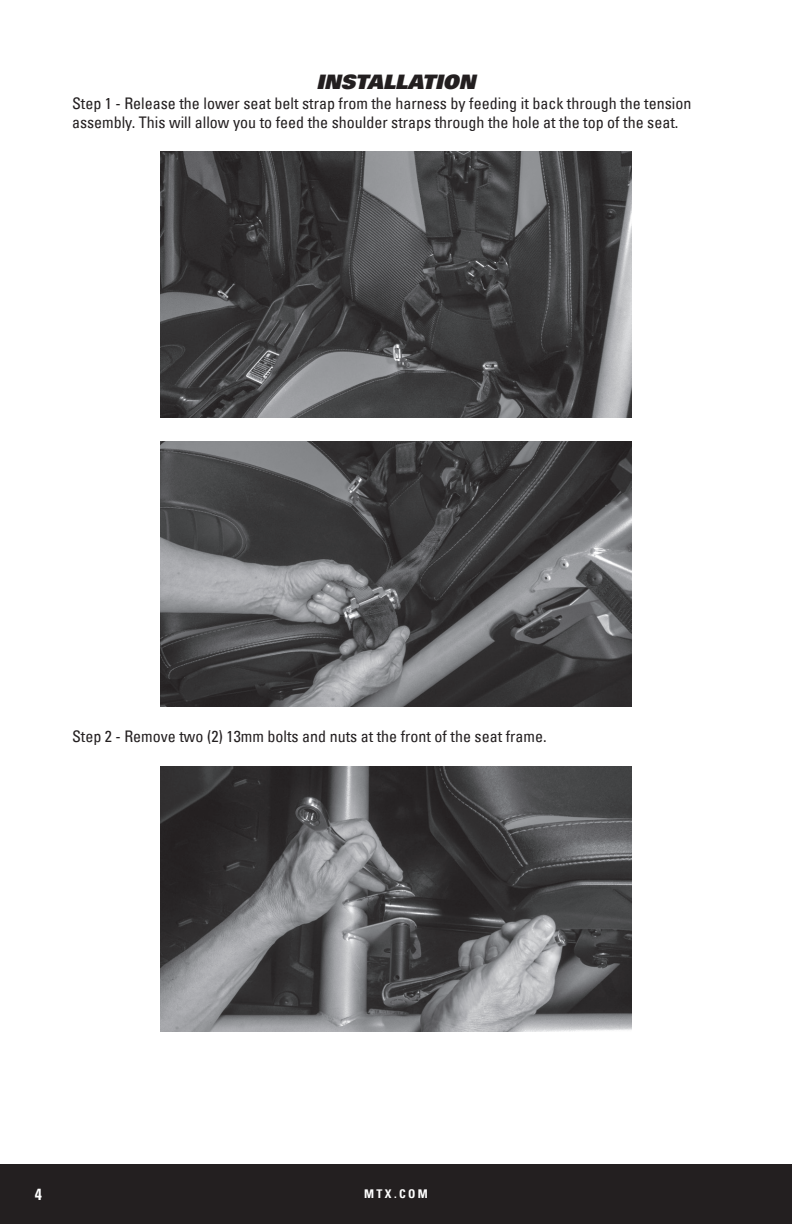
<style>
.page{position:relative;width:792px;height:1224px;background:#fff}
.page>*{position:absolute;margin:0;border:0;box-sizing:border-box;transform-origin:0 0}
.t1{font:italic 900 20px "Univers LT";color:#231f20}
.t2{font:condensed 16px/19.2px "Univers LT";color:#231f20}
.t3{font:700 condensed 16px "Univers LT";color:#fff}
.t4{font:700 condensed 12px "Univers LT";letter-spacing:.2em;color:#fff}
</style>
<div class="page">
<div style="left:0;top:1165px;width:792px;height:59px;background:#231f20"></div>
<img style="left:160px;top:152px;width:472px;height:265px">
<img style="left:160px;top:441px;width:472px;height:265px">
<img style="left:160px;top:767px;width:472px;height:265px">
<p class="t1" style="left:316px;top:69px;width:161px">INSTALLATION</p>
<p class="t2" style="left:72px;top:93px;width:621px">Step 1 - Release the lower seat belt strap from the harness by feeding it back through the tension assembly. This will allow you to feed the shoulder straps through the hole at the top of the seat.</p>
<p class="t2" style="left:72px;top:727px;width:476px">Step 2 - Remove two (2) 13mm bolts and nuts at the front of the seat frame.</p>
<p class="t3" style="left:35px;top:1184px;width:9px">4</p>
<p class="t4" style="left:364px;top:1187px;width:65px">MTX.COM</p>
</div>
